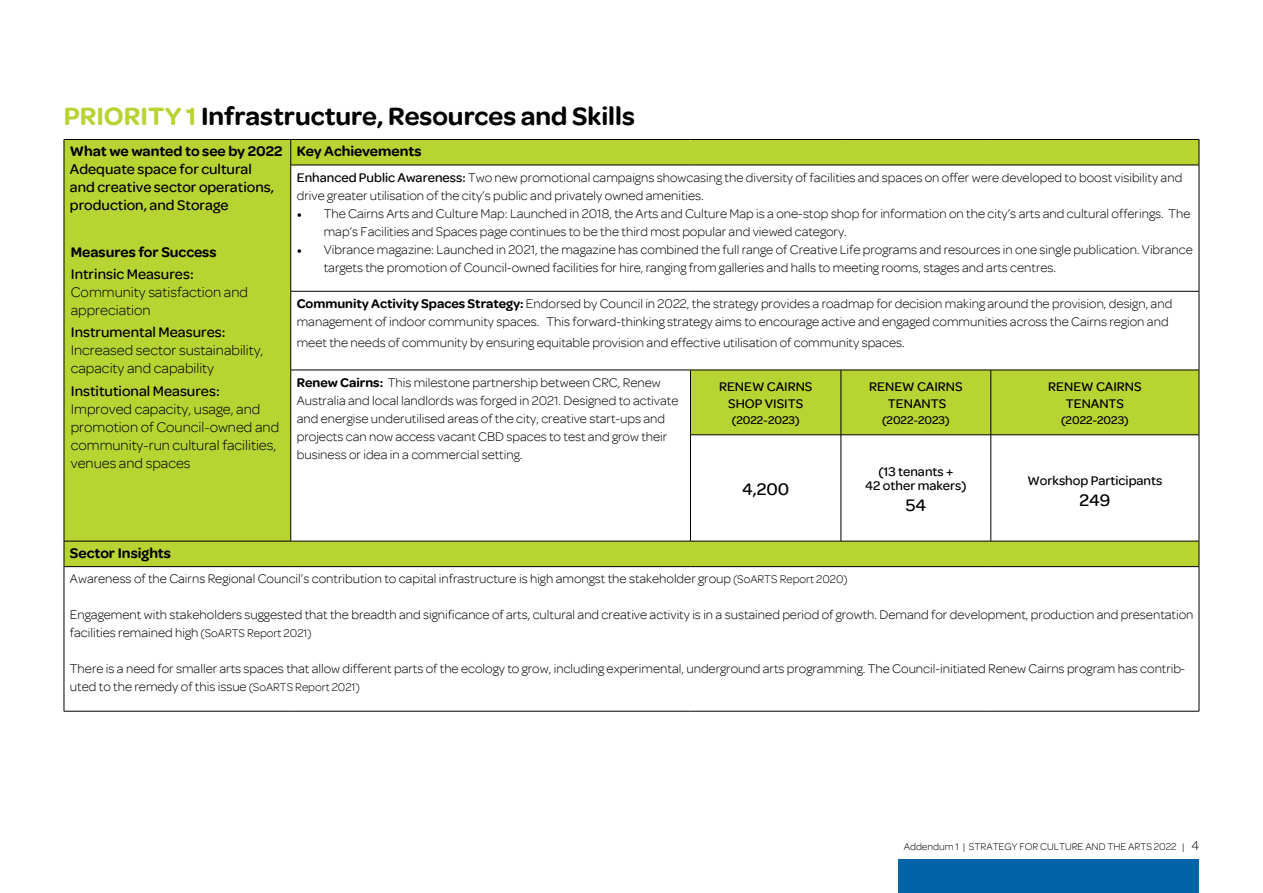
<style>
.page{position:relative;width:1263px;height:893px;background:#fff}
.page>*{position:absolute;margin:0;border:0;box-sizing:border-box;transform-origin:0 0}
.t1{font:600 27px "Omnes";color:#000}
.t2{font:500 18px "Omnes";color:#000}
.t3{font:300 15px/18px "Omnes";color:#000}
.t4{font:500 15px/18px "Omnes";color:#000}
.t5{font:600 15px "Omnes";color:#000}
.t6{font:300 13.5px/18px "Omnes";color:#000}
.t7{font:500 13.5px/16.5px "Omnes";color:#000;text-align:center}
.t8{font:500 12px "Omnes";color:#000}
.t9{font:300 10.5px "Omnes";color:#000}
.s1{color:#b7d433}
.s2{font-weight:500}
.s3{font-family:"Minion Pro";font-weight:400}
.s4{font-weight:600}
.s5{font-size:12px}
.s6{font-size:13.5px}
</style>
<div class="page">
<div style="left:898px;top:859px;width:301px;height:34px;background:#0064a7"></div>
<svg style="left:65px;top:140px;width:1134px;height:426px"></svg>
<hr style="left:291px;top:165px;width:399px;height:1px;background:#000">
<hr style="left:690px;top:165px;width:151px;height:1px;background:#000">
<hr style="left:841px;top:165px;width:150px;height:1px;background:#000">
<hr style="left:991px;top:165px;width:208px;height:1px;background:#000">
<hr style="left:291px;top:291px;width:399px;height:1px;background:#000">
<hr style="left:690px;top:291px;width:151px;height:1px;background:#000">
<hr style="left:841px;top:291px;width:150px;height:1px;background:#000">
<hr style="left:991px;top:291px;width:208px;height:1px;background:#000">
<hr style="left:291px;top:370px;width:399px;height:1px;background:#000">
<hr style="left:690px;top:370px;width:151px;height:1px;background:#000">
<hr style="left:690px;top:370px;width:1px;height:65px;background:#000">
<hr style="left:841px;top:370px;width:150px;height:1px;background:#000">
<hr style="left:841px;top:370px;width:1px;height:65px;background:#000">
<hr style="left:991px;top:370px;width:208px;height:1px;background:#000">
<hr style="left:990px;top:370px;width:1px;height:65px;background:#000">
<hr style="left:690px;top:435px;width:151px;height:1px;background:#000">
<hr style="left:690px;top:435px;width:1px;height:106px;background:#000">
<hr style="left:841px;top:435px;width:150px;height:1px;background:#000">
<hr style="left:841px;top:435px;width:1px;height:106px;background:#000">
<hr style="left:991px;top:435px;width:208px;height:1px;background:#000">
<hr style="left:990px;top:435px;width:1px;height:106px;background:#000">
<svg style="left:290px;top:140px;width:1px;height:25px"></svg>
<hr style="left:290px;top:165px;width:1px;height:126px;background:#000">
<hr style="left:290px;top:291px;width:1px;height:79px;background:#000">
<hr style="left:290px;top:370px;width:1px;height:65px;background:#000">
<hr style="left:290px;top:435px;width:1px;height:106px;background:#000">
<hr style="left:64px;top:139px;width:227px;height:1px;background:#000">
<svg style="left:64px;top:140px;width:1px;height:25px"></svg>
<hr style="left:64px;top:165px;width:1px;height:126px;background:#000">
<hr style="left:64px;top:291px;width:1px;height:79px;background:#000">
<hr style="left:64px;top:370px;width:1px;height:65px;background:#000">
<hr style="left:64px;top:435px;width:1px;height:106px;background:#000">
<hr style="left:64px;top:541px;width:227px;height:1px;background:#000">
<svg style="left:64px;top:541px;width:1px;height:25px"></svg>
<hr style="left:64px;top:566px;width:227px;height:1px;background:#000">
<hr style="left:64px;top:567px;width:1px;height:144px;background:#000">
<hr style="left:291px;top:566px;width:399px;height:1px;background:#000">
<hr style="left:690px;top:566px;width:151px;height:1px;background:#000">
<hr style="left:841px;top:566px;width:150px;height:1px;background:#000">
<hr style="left:991px;top:566px;width:208px;height:1px;background:#000">
<hr style="left:64px;top:711px;width:227px;height:1px;background:#000">
<hr style="left:291px;top:711px;width:399px;height:1px;background:#000">
<hr style="left:690px;top:711px;width:151px;height:1px;background:#000">
<hr style="left:841px;top:711px;width:150px;height:1px;background:#000">
<hr style="left:991px;top:711px;width:208px;height:1px;background:#000">
<hr style="left:291px;top:139px;width:399px;height:1px;background:#000">
<hr style="left:690px;top:139px;width:151px;height:1px;background:#000">
<hr style="left:841px;top:139px;width:150px;height:1px;background:#000">
<hr style="left:991px;top:139px;width:208px;height:1px;background:#000">
<svg style="left:1199px;top:140px;width:1px;height:25px"></svg>
<hr style="left:1199px;top:165px;width:1px;height:126px;background:#000">
<hr style="left:1199px;top:291px;width:1px;height:79px;background:#000">
<hr style="left:1199px;top:370px;width:1px;height:65px;background:#000">
<hr style="left:1199px;top:435px;width:1px;height:106px;background:#000">
<hr style="left:291px;top:541px;width:399px;height:1px;background:#000">
<hr style="left:690px;top:541px;width:151px;height:1px;background:#000">
<hr style="left:841px;top:541px;width:150px;height:1px;background:#000">
<hr style="left:991px;top:541px;width:208px;height:1px;background:#000">
<svg style="left:1199px;top:541px;width:1px;height:25px"></svg>
<hr style="left:1199px;top:567px;width:1px;height:144px;background:#000">
<h1 class="t1" style="left:64px;top:101px;width:573px"><span class="s1">PRIORITY 1</span> Infrastructure, Resources and Skills</h1>
<p class="t5" style="left:70px;top:142px;width:214px">What we wanted to see by 2022</p>
<p class="t4" style="left:70px;top:160px;width:206px">Adequate space for cultural and creative sector operations, production, and Storage</p>
<p class="t5" style="left:71px;top:243px;width:147px">Measures for Success</p>
<p class="t4" style="left:71px;top:265px;width:124px">Intrinsic Measures:</p>
<p class="t3" style="left:71px;top:283px;width:179px">Community satisfaction and appreciation</p>
<p class="t4" style="left:71px;top:323px;width:156px">Instrumental Measures:</p>
<p class="t3" style="left:71px;top:341px;width:194px">Increased sector sustainability, capacity and capability</p>
<p class="t4" style="left:71px;top:382px;width:150px">Institutional Measures:</p>
<p class="t3" style="left:71px;top:400px;width:210px">Improved capacity, usage, and promotion of Council-owned and community-run cultural facilities, venues and spaces</p>
<p class="t5" style="left:297px;top:142px;width:126px">Key Achievements</p>
<p class="t6" style="left:297px;top:168px;width:887px"><span class="s2">Enhanced Public Awareness:</span> Two new promotional campaigns showcasing the diversity of facilities and spaces on offer were developed to boost visibility and drive greater utilisation of the city’s public and privately owned amenities.</p>
<p class="t6" style="left:324px;top:204px;width:868px;text-indent:-27px"><span class="s3">•</span> The Cairns Arts and Culture Map: Launched in 2018, the Arts and Culture Map is a one-stop shop for information on the city’s arts and cultural offerings. The map’s Facilities and Spaces page continues to be the third most popular and viewed category.</p>
<p class="t6" style="left:324px;top:240px;width:870px;text-indent:-27px"><span class="s3">•</span> Vibrance magazine: Launched in 2021, the magazine has combined the full range of Creative Life programs and resources in one single publication. Vibrance targets the promotion of Council-owned facilities for hire, ranging from galleries and halls to meeting rooms, stages and arts centres.</p>
<p class="t6" style="left:297px;top:295px;width:877px"><span class="s4">Community Activity Spaces Strategy:</span> Endorsed by Council in 2022, the strategy provides a roadmap for decision making around the provision, design, and management of indoor community spaces. This forward-thinking strategy aims to encourage active and engaged communities across the Cairns region and</p>
<p class="t6" style="left:297px;top:334px;width:609px">meet the needs of community by ensuring equitable provision and effective utilisation of community spaces.</p>
<p class="t6" style="left:297px;top:373px;width:383px"><span class="s4">Renew Cairns:</span> This milestone partnership between CRC, Renew Australia and local landlords was forged in 2021. Designed to activate and energise underutilised areas of the city, creative start-ups and projects can now access vacant CBD spaces to test and grow their business or idea in a commercial setting.</p>
<p class="t7" style="left:719px;top:378px;width:95px">RENEW CAIRNS<br>SHOP VISITS</p>
<p class="t7" style="left:869px;top:379px;width:95px">RENEW CAIRNS<br>TENANTS</p>
<p class="t8" style="left:882px;top:414px;width:69px">(2022-2023)</p>
<p class="t7" style="left:1048px;top:379px;width:95px">RENEW CAIRNS<br>TENANTS</p>
<p class="t8" style="left:1061px;top:414px;width:69px">(2022-2023)</p>
<p class="t8" style="left:732px;top:414px;width:69px">(2022-2023)</p>
<h2 class="t2" style="left:742px;top:479px;width:49px">4,200</h2>
<p class="t7" style="left:865px;top:465px;width:103px;line-height:13.5px">(13 tenants +<br>42 other makers)</p>
<h2 class="t2" style="left:906px;top:494px;width:22px">54</h2>
<p class="t7" style="left:1027px;top:472px;width:137px">Workshop Participants</p>
<h2 class="t2" style="left:1079px;top:490px;width:32px">249</h2>
<p class="t5" style="left:70px;top:544px;width:103px">Sector Insights</p>
<p class="t6" style="left:70px;top:570px;width:779px">Awareness of the Cairns Regional Council’s contribution to capital infrastructure is high amongst the stakeholder group <span class="s5">(SoARTS Report 2020)</span></p>
<p class="t6" style="left:70px;top:606px;width:1125px">Engagement with stakeholders suggested that the breadth and significance of arts, cultural and creative activity is in a sustained period of growth. Demand for development, production and presentation facilities remained high <span class="s5">(SoARTS Report 2021)</span></p>
<p class="t6" style="left:70px;top:660px;width:1117px">There is a need for smaller arts spaces that allow different parts of the ecology to grow, including experimental, underground arts programming. The Council-initiated Renew Cairns program has contrib&shy;uted to the remedy of this issue <span class="s5">(SoARTS Report 2021)</span></p>
<p class="t9" style="left:904px;top:841px;width:297px">Addendum 1 | STRATEGY FOR CULTURE AND THE ARTS 2022 | <span class="s6">4</span></p>
</div>
